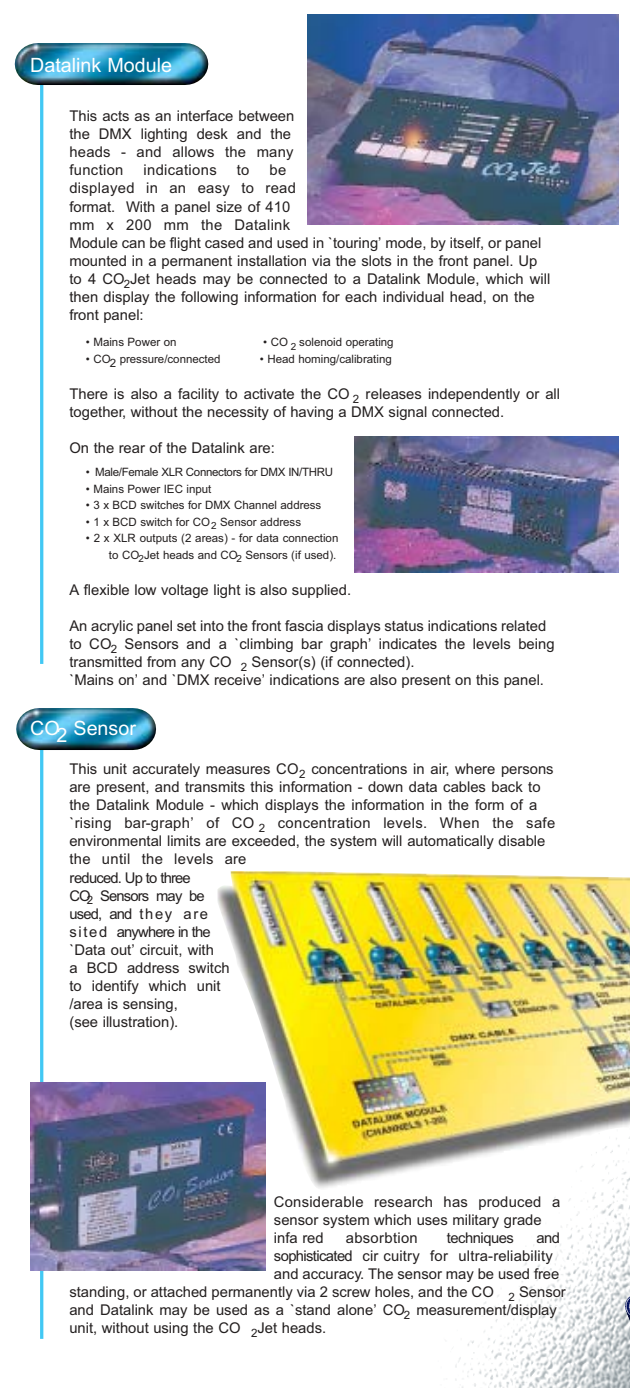
<style>
.page{position:relative;width:630px;height:1388px;background:#fff}
.page>*{position:absolute;margin:0;border:0;box-sizing:border-box;transform-origin:0 0}
.t1{font:19.78px "Arial";color:#fff}
.t2{font:14.88px/18px "Arial";color:#231f1f}
.t3{font:14.88px "Arial";letter-spacing:.02em;color:#231f1f}
.t4{font:14.88px "Arial";letter-spacing:-.035em;color:#231f1f}
.t5{font:11.55px/16.4px "Arial";color:#231f1f;text-align:right}
.t6{font:11.55px "Arial";letter-spacing:-.03em;color:#231f1f}
</style>
<div class="page">
<img style="left:434px;top:436px;width:196px;height:951px">
<hr style="left:40px;top:75px;width:3px;height:589px;background:#42c8f4">
<hr style="left:40px;top:728px;width:3px;height:611px;background:#42c8f4">
<hr style="left:0;top:75px;width:1px;height:278px;background:#42c8f4">
<hr style="left:0;top:519px;width:1px;height:323px;background:#42c8f4">
<hr style="left:0;top:910px;width:1px;height:363px;background:#42c8f4">
<img style="left:15px;top:43px;width:193px;height:42px">
<img style="left:16px;top:708px;width:140px;height:42px">
<svg style="left:434px;top:855px;width:196px;height:341px"></svg>
<svg style="left:625px;top:1271px;width:5px;height:76px"></svg>
<img style="left:308px;top:14px;width:310px;height:210px">
<img style="left:355px;top:437px;width:263px;height:136px">
<img style="left:217px;top:871px;width:413px;height:320px">
<img style="left:30px;top:1082px;width:236px;height:188px">
<h1 class="t1" style="left:30px;top:58px;width:144px">Datalink Module</h1>
<p class="t2" style="left:69px;top:108px;width:227px">This acts as an interface between the DMX lighting desk and the heads - and allows the many function</p>
<p class="t2" style="left:69px;top:163px;width:482px;text-indent:200px">be<br>displayed in an easy to read<br>format. With a panel size of 410<br>mm x 200 mm the Datalink<br>Module can be flight cased and used in `touring’ mode, by itself, or panel mounted in a permanent installation via the slots in the front panel. Up to 4 CO<sub>2</sub>Jet heads may be connected to a Datalink Module, which will then display the following information for each individual head, on the front panel:</p>
<p class="t5" style="left:86px;top:335px;width:92px">• Mains Power on</p>
<p class="t5" style="left:263px;top:335px;width:132px">• CO <sub>2</sub> solenoid operating</p>
<p class="t5" style="left:86px;top:352px;width:136px">• CO2 pressure/connected</p>
<p class="t5" style="left:260px;top:352px;width:133px">• Head homing/calibrating</p>
<p class="t2" style="left:69px;top:386px;width:492px">There is also a facility to activate the CO <sub>2</sub> releases independently or all together, without the necessity of having a DMX signal connected.</p>
<p class="t2" style="left:69px;top:441px;width:207px">On the rear of the Datalink are:</p>
<p class="t6" style="left:86px;top:468px;width:249px">• Male/Female XLR Connectors for DMX IN/THRU</p>
<p class="t5" style="left:86px;top:482px;width:127px">• Mains Power IEC input</p>
<p class="t5" style="left:86px;top:498px;width:237px">• 3 x BCD switches for DMX Channel address</p>
<p class="t5" style="left:86px;top:515px;width:217px">• 1 x BCD switch for CO<sub>2</sub> Sensor address</p>
<p class="t5" style="left:86px;top:531px;width:254px">• 2 x XLR outputs (2 areas) - for data connection to CO<sub>2</sub>Jet heads and CO<sub>2</sub> Sensors (if used).</p>
<p class="t2" style="left:69px;top:582px;width:283px">A flexible low voltage light is also supplied.</p>
<p class="t2" style="left:69px;top:618px;width:487px">An acrylic panel set into the front fascia displays status indications related to CO<sub>2</sub> Sensors and a `climbing bar graph’ indicates the levels being transmitted from any CO <sub>2</sub> Sensor(s) (if connected).<br>`Mains on’ and `DMX receive’ indications are also present on this panel.</p>
<p class="t3" style="left:144px;top:165px;width:75px">indications</p>
<p class="t2" style="left:237px;top:163px;width:14px">to</p>
<h1 class="t1" style="left:30px;top:721px;width:107px">CO2 Sensor</h1>
<p class="t2" style="left:69px;top:761px;width:487px">This unit accurately measures CO<sub>2</sub> concentrations in air, where persons are present, and transmits this information - down data cables back to the Datalink Module - which displays the information in the form of a `rising bar-graph’ of CO <sub>2</sub> concentration levels. When the safe environmental limits are exceeded, the system will automatically disable the until the levels are<br>reduced. Up to three<br>CO<sub>2</sub> Sensors may be<br>used, and t h e y a re<br>s i t e d anywhere in the<br>`Data out’ circuit, with<br>a BCD address switch<br>to identify which unit<br>/area is sensing,<br>(see illustration).</p>
<p class="t2" style="left:274px;top:1194px;width:288px">Considerable research has produced a sensor system which uses military grade infa red</p>
<p class="t3" style="left:346px;top:1232px;width:74px">absorbtion</p>
<p class="t4" style="left:447px;top:1232px;width:69px">techniques</p>
<p class="t2" style="left:536px;top:1230px;width:25px">and</p>
<p class="t2" style="left:274px;top:1248px;width:280px">sophisticated cir cuitry for ultra-reliability</p>
<p class="t2" style="left:274px;top:1266px;width:287px">and accuracy. The sensor may be used free</p>
<p class="t2" style="left:69px;top:1284px;width:498px">standing, or attached permanently via 2 screw holes, and the CO <sub>2</sub> Sensor</p>
<p class="t2" style="left:69px;top:1302px;width:489px">and Datalink may be used as a `stand alone’ CO<sub>2</sub> measurement/display</p>
<p class="t2" style="left:69px;top:1320px;width:258px">unit, without using the CO <sub>2</sub>Jet heads.</p>
</div>
